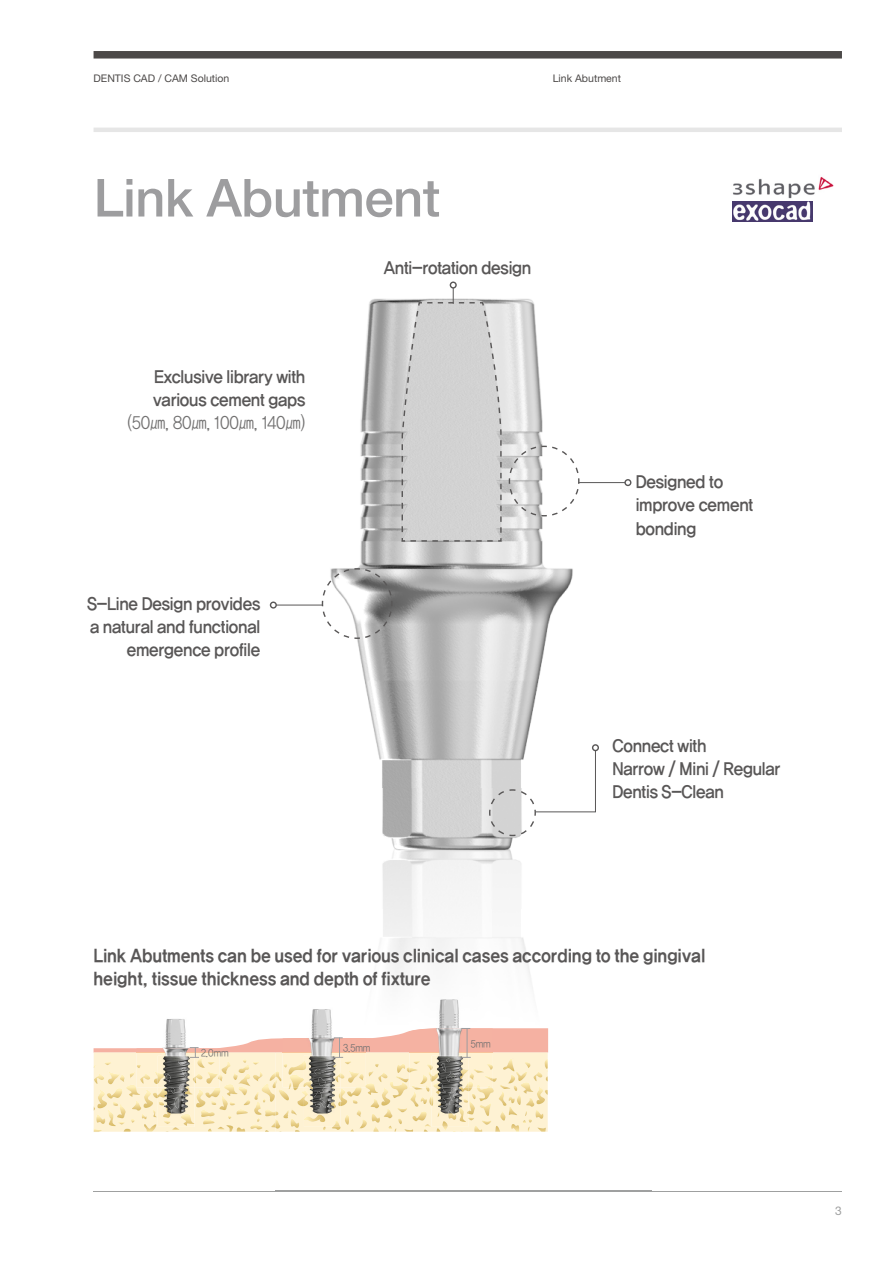
<style>
.page{position:relative;width:893px;height:1263px;background:#fff}
.page>*{position:absolute;margin:0;border:0;box-sizing:border-box;transform-origin:0 0}
.t1{font:500 52.5px "Helvetica Neue";letter-spacing:-.01em;color:#9d9d9f}
.t2{font:18px/23.1px "YDVYGO14 KS Cpc EUC H";letter-spacing:-.015em;color:#595757;scale:.92 1}
.t3{font:18px/23.1px "YDVYGO15 KS Cpc EUC H";letter-spacing:-.015em;color:#595757;scale:.92 1}
.t4{font:18px "YDVYGO12 KS Cpc EUC H";letter-spacing:-.015em;color:#727171;scale:.92 1}
.t5{font:12px "Helvetica Neue";color:#9fa0a0}
.t6{font:10.5px "Helvetica Neue";color:#4c4948}
.t7{font:10.5px "YDVYGO12 KS Cpc EUC H";letter-spacing:-.015em;color:#727171;scale:.92 1}
</style>
<div class="page">
<div style="left:94px;top:51px;width:748px;height:8px;background:#4c4948"></div>
<hr style="left:94px;top:128px;width:748px;height:4px;background:#e6e6e6">
<hr style="left:94px;top:1191px;width:748px;height:1px;background:#9fa0a0">
<img style="left:276px;top:281px;width:356px;height:507px">
<img style="left:382px;top:788px;width:140px;height:121px">
<img style="left:732px;top:176px;width:101px;height:26px">
<img style="left:732px;top:202px;width:81px;height:19px">
<img style="left:166px;top:1019px;width:19px;height:9px">
<img style="left:311px;top:1009px;width:21px;height:19px">
<img style="left:410px;top:991px;width:49px;height:37px">
<hr style="left:276px;top:605px;width:47px;height:1px;background:#595757">
<div style="left:270px;top:601px;width:7px;height:8px;border:1px solid #595757;border-radius:50%"></div>
<svg style="left:321px;top:567px;width:72px;height:73px"></svg>
<hr style="left:578px;top:482px;width:47px;height:1px;background:#595757">
<div style="left:624px;top:479px;width:7px;height:7px;border:1px solid #595757;border-radius:50%"></div>
<svg style="left:508px;top:445px;width:72px;height:72px"></svg>
<svg style="left:488px;top:750px;width:108px;height:87px"></svg>
<div style="left:592px;top:744px;width:7px;height:7px;border:1px solid #595757;border-radius:50%"></div>
<svg style="left:401px;top:288px;width:101px;height:254px"></svg>
<div style="left:450px;top:281px;width:7px;height:8px;border:1px solid #595757;border-radius:50%"></div>
<svg style="left:94px;top:1028px;width:454px;height:104px"></svg>
<p class="t6" style="left:94px;top:75px;width:137px">DENTIS CAD / CAM Solution</p>
<p class="t6" style="left:553px;top:75px;width:70px">Link Abutment</p>
<h1 class="t1" style="left:94px;top:179px;width:348px">Link Abutment</h1>
<p class="t2" style="left:153px;top:366px;width:167px">Exclusive library with various cement gaps</p>
<p class="t4" style="left:128px;top:414px;width:195px">(50㎛, 80㎛, 100㎛, 140㎛)</p>
<p class="t2" style="left:87px;top:593px;width:190px;text-align:right">S-Line Design provides a natural and functional emergence profile</p>
<p class="t2" style="left:384px;top:257px;width:162px">Anti-rotation design</p>
<p class="t2" style="left:636px;top:471px;width:129px">Designed to improve cement bonding</p>
<p class="t2" style="left:612px;top:735px;width:184px">Connect with<br>Narrow / Mini / Regular<br>Dentis S-Clean</p>
<p class="t3" style="left:94px;top:945px;width:667px">Link Abutments can be used for various clinical cases according to the gingival height, tissue thickness and depth of fixture</p>
<p class="t7" style="left:201px;top:1048px;width:32px">2.0mm</p>
<p class="t7" style="left:343px;top:1043px;width:31px">3.5mm</p>
<p class="t7" style="left:471px;top:1039px;width:23px">5mm</p>
<p class="t5" style="left:835px;top:1206px;width:8px">3</p>
</div>
